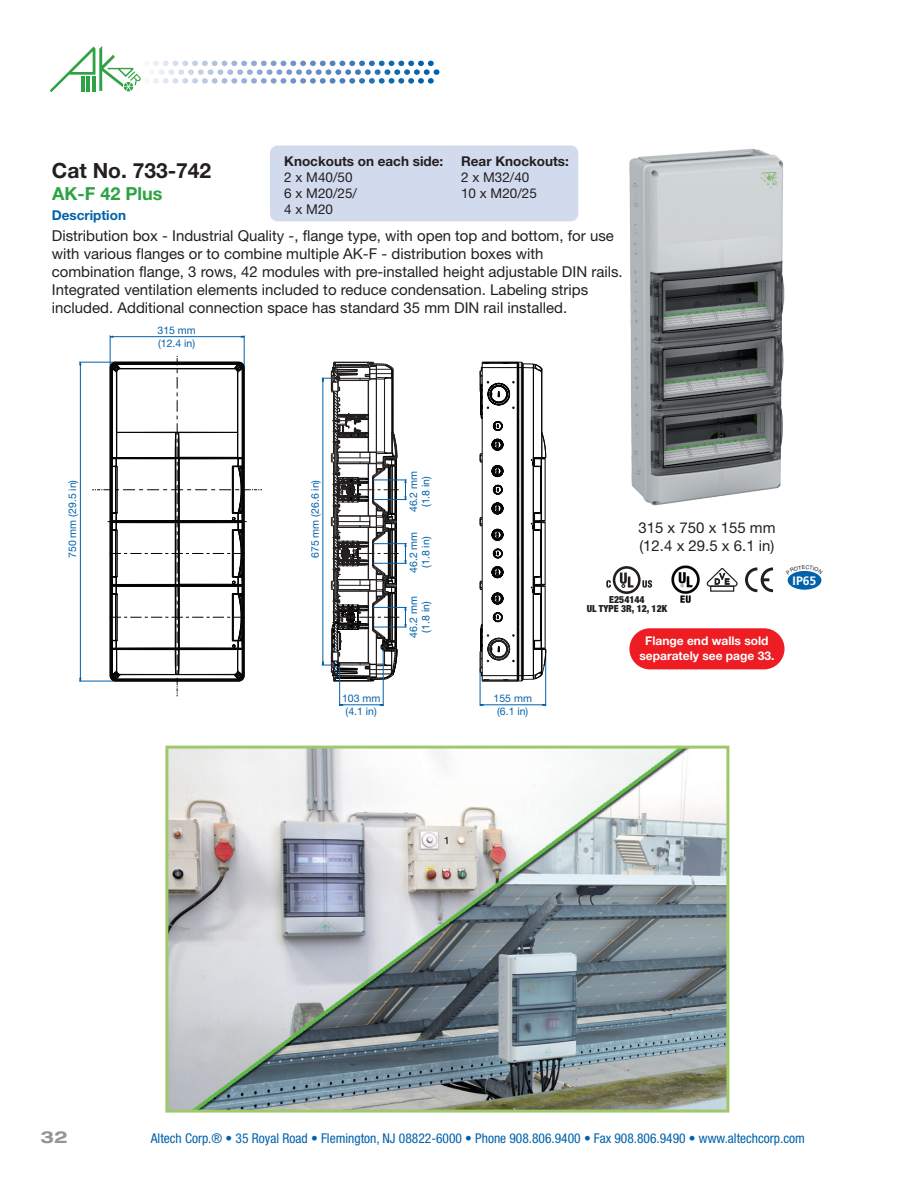
<style>
.page{position:relative;width:918px;height:1188px;background:#fff}
.page>*{position:absolute;margin:0;border:0;box-sizing:border-box;transform-origin:0 0}
.t1{font:700 21px "Helvetica Neue";color:#231f20}
.t2{font:700 18px "Helvetica Neue";color:#2da343}
.t3{font:700 expanded 16.5px "Helvetica Neue";color:#939598}
.t4{font:15px/18px "Helvetica Neue";color:#231f20}
.t5{font:condensed 13.5px "Helvetica Neue";color:#0161aa}
.t6{font:13.5px/16.2px "Helvetica Neue";color:#231f20}
.t7{font:700 13.5px "Helvetica Neue";color:#231f20}
.t8{font:700 13.5px "Helvetica Neue";color:#0161aa}
.t9{font:700 12.3px "Frutiger";color:#fff}
.t10{font:700 12px/14.4px "Helvetica Neue";color:#fff;text-align:center}
.t11{font:10.5px/12.6px "Helvetica Neue";color:#0161aa;text-align:center}
.t12{font:900 condensed 9.75px/9.4px "Helvetica Neue";color:#231f20;text-align:center}
</style>
<div class="page">
<svg style="left:50px;top:46px;width:389px;height:46px"></svg>
<div style="left:270px;top:145px;width:308px;height:76px;background:#d2dbee;border-radius:8px"></div>
<img style="left:629px;top:148px;width:156px;height:358px">
<hr style="left:80px;top:362px;width:1px;height:319px;background:#0161aa">
<hr style="left:79px;top:681px;width:37px;height:1px;background:#0161aa">
<hr style="left:110px;top:335px;width:1px;height:33px;background:#0161aa">
<hr style="left:244px;top:335px;width:1px;height:33px;background:#0161aa">
<hr style="left:79px;top:362px;width:37px;height:1px;background:#0161aa">
<hr style="left:110px;top:336px;width:134px;height:1px;background:#0161aa">
<hr style="left:340px;top:705px;width:43px;height:1px;background:#0161aa">
<hr style="left:480px;top:705px;width:66px;height:1px;background:#0161aa">
<hr style="left:480px;top:672px;width:1px;height:34px;background:#0161aa">
<hr style="left:545px;top:650px;width:1px;height:56px;background:#0161aa">
<div style="left:629px;top:628px;width:156px;height:41px;background:#ee1d23;border-radius:21px"></div>
<svg style="left:92px;top:356px;width:170px;height:340px"></svg>
<svg style="left:480px;top:362px;width:66px;height:319px"></svg>
<img style="left:169px;top:750px;width:556px;height:359px">
<div style="left:165px;top:746px;width:564px;height:367px;border:3px solid #9fc86b"></div>
<hr style="left:339px;top:666px;width:1px;height:40px;background:#0161aa">
<hr style="left:383px;top:650px;width:1px;height:56px;background:#0161aa">
<svg style="left:321px;top:362px;width:86px;height:320px"></svg>
<hr style="left:373px;top:480px;width:34px;height:1px;background:#0161aa">
<svg style="left:706px;top:568px;width:32px;height:24px"></svg>
<svg style="left:745px;top:567px;width:29px;height:26px"></svg>
<div style="left:788px;top:571px;width:33px;height:19px;background:#0161aa;border-radius:50%"></div>
<img style="left:671px;top:565px;width:29px;height:38px">
<svg style="left:606px;top:566px;width:46px;height:28px"></svg>
<svg style="left:792px;top:570px;width:25px;height:4px"></svg>
<h1 class="t1" style="left:52px;top:158px;width:161px">Cat No. 733-742</h1>
<p class="t2" style="left:52px;top:182px;width:112px">AK-F 42 Plus</p>
<p class="t8" style="left:52px;top:207px;width:76px">Description</p>
<p class="t7" style="left:284px;top:152px;width:161px">Knockouts on each side:</p>
<p class="t6" style="left:284px;top:169px;width:74px">2 x M40/50<br>6 x M20/25/<br>4 x M20</p>
<p class="t7" style="left:461px;top:152px;width:109px">Rear Knockouts:</p>
<p class="t6" style="left:461px;top:169px;width:77px">2 x M32/40<br>10 x M20/25</p>
<p class="t4" style="left:52px;top:227px;width:572px">Distribution box - Industrial Quality -, flange type, with open top and bottom, for use with various flanges or to combine multiple AK-F - distribution boxes with combination flange, 3 rows, 42 modules with pre-installed height adjustable DIN rails.<br>Integrated ventilation elements included to reduce condensation. Labeling strips included. Additional connection space has standard 35 mm DIN rail installed.</p>
<p class="t11" style="left:66px;top:558px;width:80px;rotate:-90deg">750 mm (29.5 in)</p>
<p class="t11" style="left:158px;top:324px;width:40px;text-align:left">315 mm (12.4 in)</p>
<p class="t11" style="left:309px;top:558px;width:80px;rotate:-90deg">675 mm (26.6 in)</p>
<p class="t11" style="left:407px;top:512px;width:43px;rotate:-90deg">46.2 mm (1.8 in)</p>
<p class="t11" style="left:407px;top:573px;width:43px;rotate:-90deg">46.2 mm (1.8 in)</p>
<p class="t11" style="left:407px;top:638px;width:43px;rotate:-90deg">46.2 mm (1.8 in)</p>
<p class="t11" style="left:342px;top:692px;width:40px">103 mm (4.1 in)</p>
<p class="t11" style="left:494px;top:692px;width:40px">155 mm (6.1 in)</p>
<p class="t4" style="left:638px;top:518px;width:139px">315 x 750 x 155 mm (12.4 x 29.5 x 6.1 in)</p>
<p class="t12" style="left:587px;top:594px;width:82px">E254144<br>UL TYPE 3R, 12, 12K</p>
<p class="t10" style="left:640px;top:634px;width:136px">Flange end walls sold separately see page 33.</p>
<p class="t9" style="left:793px;top:573px;width:25px">IP65</p>
<p class="t3" style="left:41px;top:1127px;width:28px">32</p>
<p class="t5" style="left:151px;top:1130px;width:656px">Altech Corp.® • 35 Royal Road • Flemington, NJ 08822-6000 • Phone 908.806.9400 • Fax 908.806.9490 • www.altechcorp.com</p>
</div>
